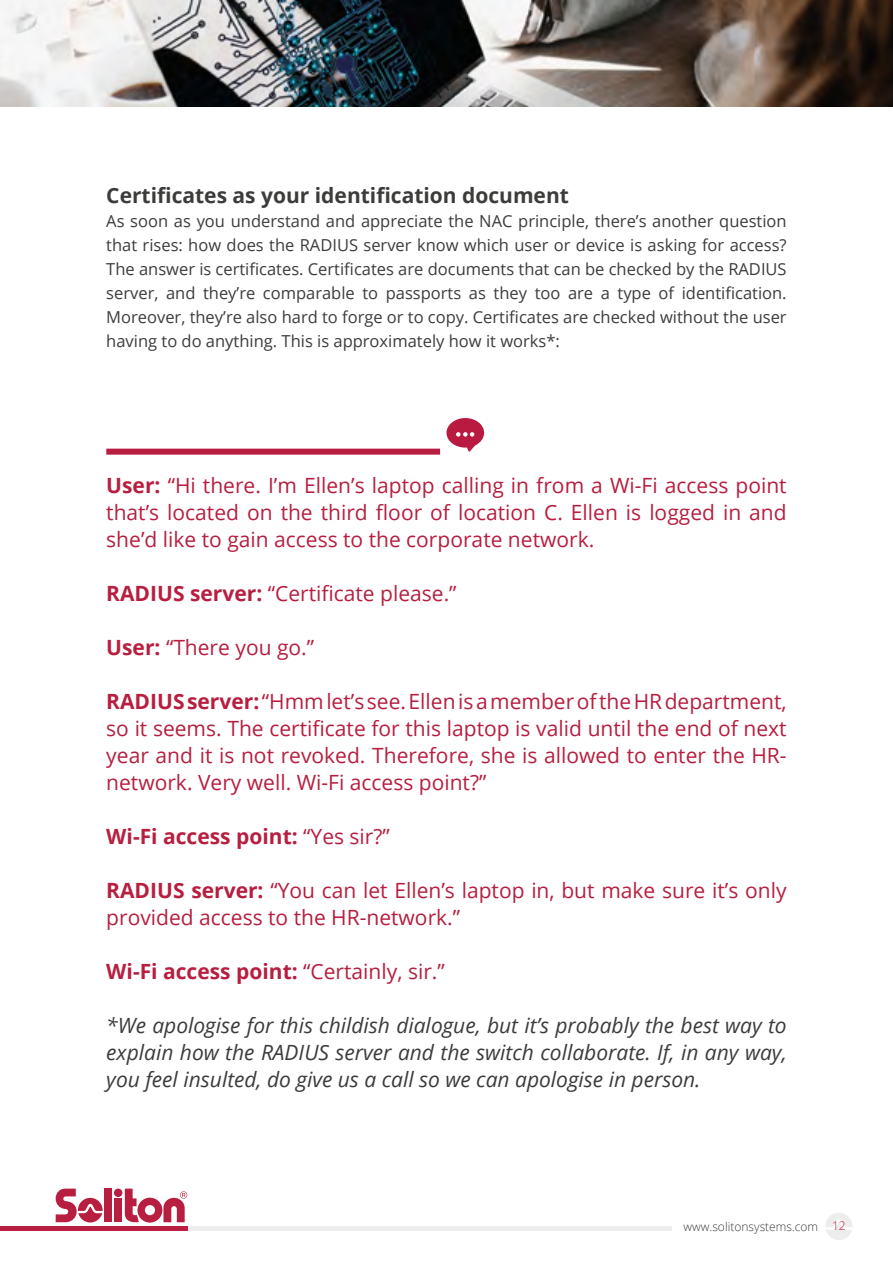
<style>
.page{position:relative;width:893px;height:1263px;background:#fff}
.page>*{position:absolute;margin:0;border:0;box-sizing:border-box;transform-origin:0 0}
.t1{font:21px/27px "Open Sans";color:#b71e3f;text-align:justify}
.t2{font:italic 21px/27px "Open Sans";color:#3c3c3b;text-align:justify}
.t3{font:700 21px "Open Sans";color:#b71e3f}
.t4{font:700 21px "Open Sans";color:#3c3c3b}
.t5{font:16.5px/24px "Open Sans";color:#3c3c3b;text-align:justify}
.t6{font:300 12px "Open Sans";color:#3c3c3b}
.s1{font-weight:700}
.s2{font-weight:400}
.s3{color:#b71e3f}
</style>
<div class="page">
<div style="left:40px;top:1226px;width:632px;height:5px;background:#ededed"></div>
<div style="left:104px;top:1188px;width:7px;height:34px;background:#b71e3f"></div>
<div style="left:114px;top:1198px;width:8px;height:24px;background:#b71e3f"></div>
<div style="left:114px;top:1188px;width:8px;height:9px;background:#b71e3f;border-radius:50%"></div>
<svg style="left:56px;top:1188px;width:47px;height:34px"></svg>
<svg style="left:125px;top:1188px;width:62px;height:34px"></svg>
<hr style="left:0;top:1226px;width:187px;height:4px;background:#b71e3f">
<svg style="left:825px;top:1213px;width:28px;height:27px"></svg>
<img style="left:0;top:0;width:893px;height:106px">
<div style="left:106px;top:449px;width:334px;height:6px;background:#b71e3f"></div>
<svg style="left:446px;top:418px;width:38px;height:34px"></svg>
<p class="t4" style="left:106px;top:181px;width:464px">Certificates as your identification document</p>
<p class="t5" style="left:106px;top:209px;width:682px">As soon as you understand and appreciate the NAC principle, there’s another question that rises: how does the RADIUS server know which user or device is asking for access?<br>The answer is certificates. Certificates are documents that can be checked by the RADIUS server, and they’re comparable to passports as they too are a type of identification.<br>Moreover, they’re also hard to forge or to copy. Certificates are checked without the user having to do anything. This is approximately how it works*:</p>
<p class="t1" style="left:106px;top:472px;width:682px"><span class="s1">User:</span> “Hi there. I’m Ellen’s laptop calling in from a Wi-Fi access point that’s located on the third floor of location C. Ellen is logged in and she’d like to gain access to the corporate network.</p>
<p class="t1" style="left:106px;top:580px;width:352px"><span class="s1">RADIUS server:</span> “Certificate please.”</p>
<p class="t1" style="left:106px;top:634px;width:209px"><span class="s1">User:</span> “There you go.”</p>
<p class="t1" style="left:106px;top:688px;width:682px"><span class="s1">RADIUS server:</span> “Hmm let’s see. Ellen is a member of the HR department, so it seems. The certificate for this laptop is valid until the end of next year and it is not revoked. Therefore, she is allowed to enter the HR&shy;network. Very well. Wi-Fi access point?”</p>
<p class="t3" style="left:106px;top:822px;width:285px">Wi-Fi access point: <span class="s2">“Yes sir?”</span></p>
<p class="t1" style="left:106px;top:877px;width:682px"><span class="s1">RADIUS server:</span> “You can let Ellen’s laptop in, but make sure it’s only provided access to the HR-network.”</p>
<p class="t3" style="left:106px;top:957px;width:340px">Wi-Fi access point: <span class="s2">“Certainly, sir.”</span></p>
<p class="t2" style="left:106px;top:1012px;width:682px">*We apologise for this childish dialogue, but it’s probably the best way to explain how the RADIUS server and the switch collaborate. If, in any way, you feel insulted, do give us a call so we can apologise in person.</p>
<p class="t6" style="left:683px;top:1219px;width:164px">www.solitonsystems.com <span class="s3">12</span></p>
</div>
